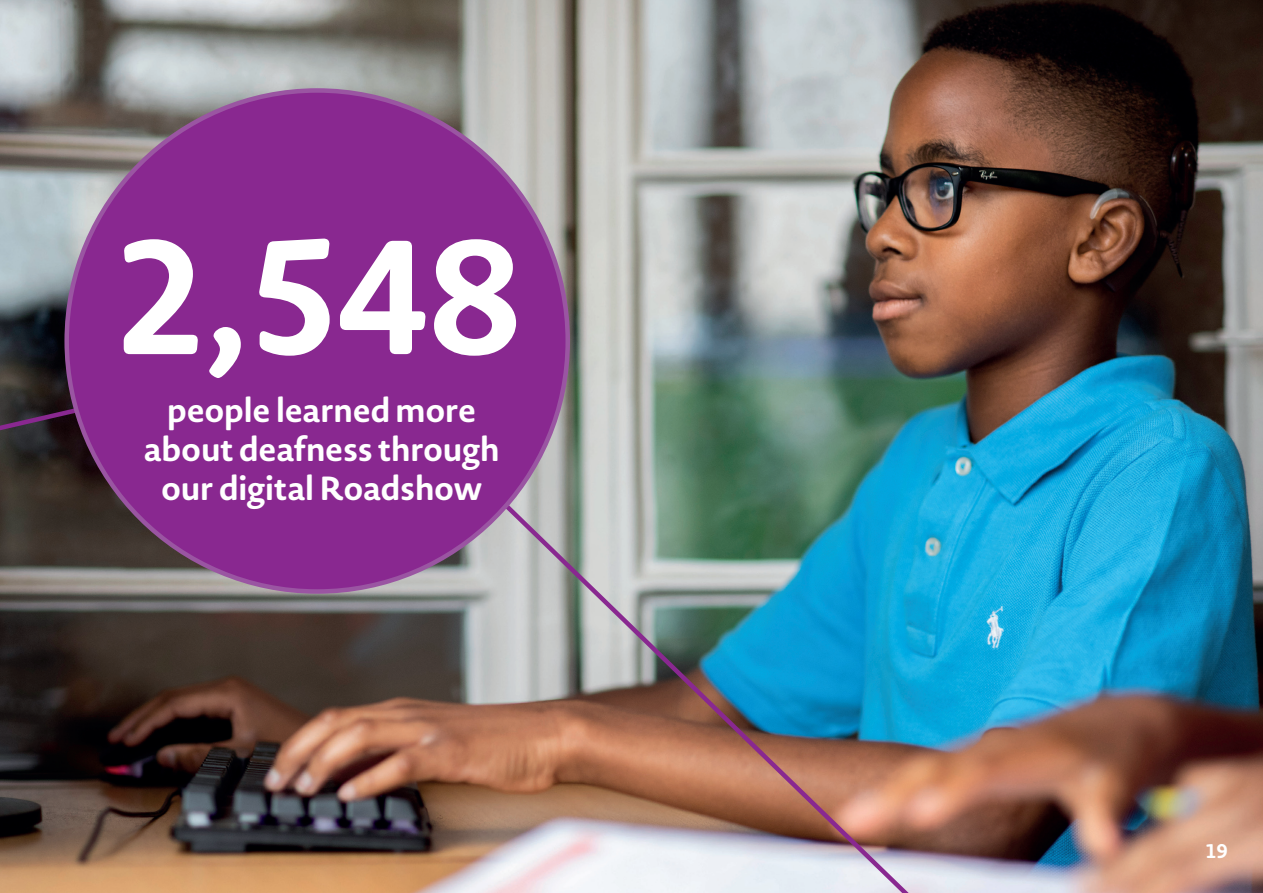
<style>
.page{position:relative;width:1263px;height:893px;background:#fff}
.page>*{position:absolute;margin:0;border:0;box-sizing:border-box;transform-origin:0 0}
.Quote__Full_Page{font:700 159.6px "Novel Sans Rd Pro";color:#fff}
.Quote__Full_Page-2{font:700 33px/39px "Novel Sans Rd Pro";letter-spacing:-.01em;color:#fff;text-align:center}
.t1{font:700 19.5px "Novel Sans Rd Pro";color:#fff}
</style>
<div class="page">
<img style="left:1px;top:0;width:1262px;height:893px">
<img style="left:0;top:0;width:1px;height:893px">
<svg style="left:0;top:374px;width:215px;height:243px;background:#4c4442"></svg>
<img style="left:450px;top:451px;width:473px;height:442px">
<div style="left:67px;top:90px;width:501px;height:501px;background:#892890;border-radius:50%"></div>
<p class="Quote__Full_Page" style="left:113px;top:179px;width:410px">2,548</p>
<p class="Quote__Full_Page-2" style="left:144px;top:390px;width:357px">people learned more about deafness through our digital Roadshow</p>
<p class="t1" style="left:1205px;top:836px;width:24px">19</p>
</div>
